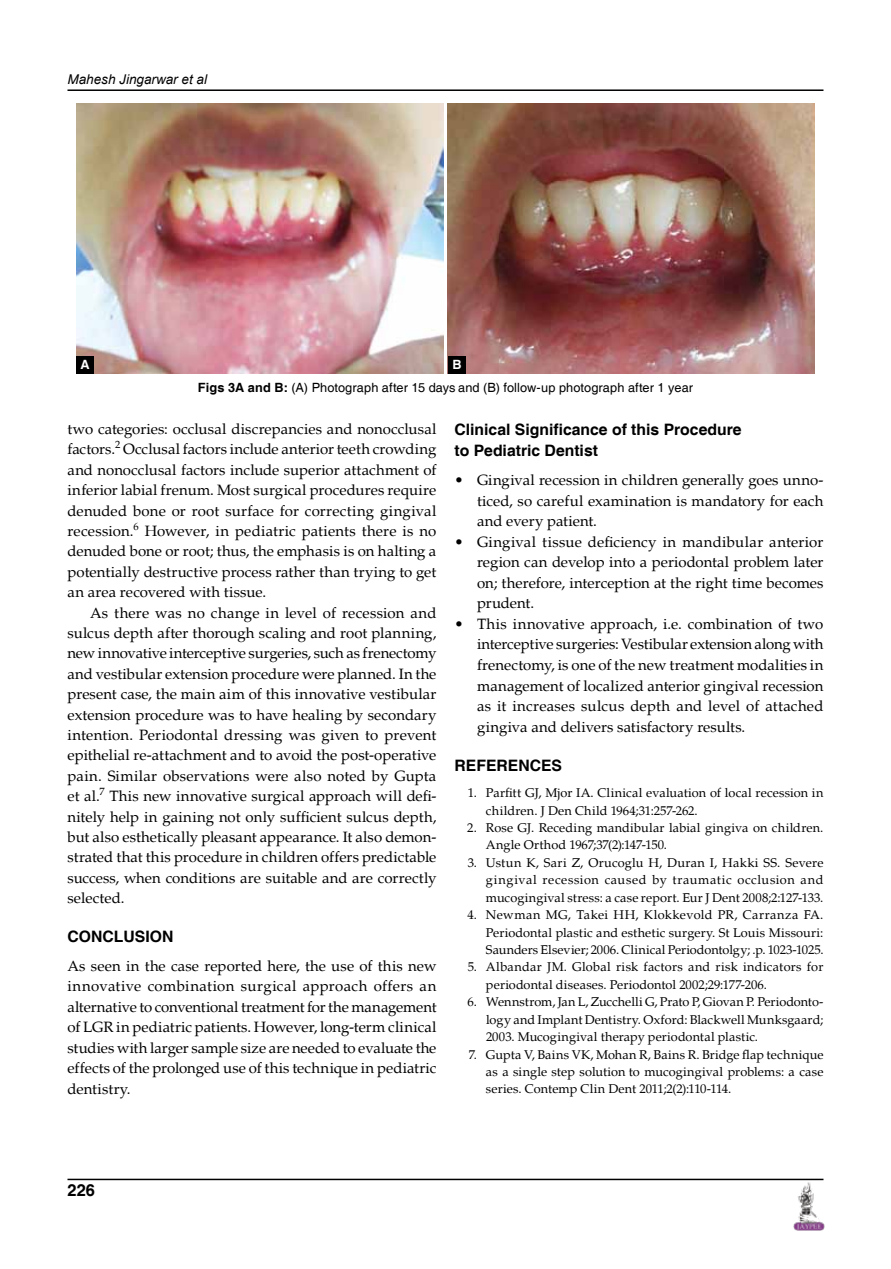
<style>
.page{position:relative;width:891px;height:1269px;background:#fff}
.page>*{position:absolute;margin:0;border:0;box-sizing:border-box;transform-origin:0 0}
.t1{font:700 16.5px "Helvetica";color:#000}
.t2{font:700 15.75px/21px "Helvetica";color:#000}
.t3{font:15px/20.4px "Palatino";color:#000;text-align:justify}
.t4{font:italic 13.5px "Arial";color:#000}
.t5{font:12.75px/17.4px "Palatino";letter-spacing:.01em;color:#000;text-align:justify}
.t6{font:12.75px "Helvetica";letter-spacing:.01em;color:#000}
.t7{font:700 12.75px "Helvetica";color:#fff}
.s1{font-weight:700}
</style>
<div class="page">
<hr style="left:68px;top:89px;width:756px;height:2px;background:#000">
<hr style="left:68px;top:1179px;width:756px;height:1px;background:#000">
<img style="left:794px;top:1182px;width:30px;height:49px">
<img style="left:76px;top:104px;width:367px;height:270px">
<img style="left:448px;top:104px;width:367px;height:270px">
<div style="left:76px;top:356px;width:18px;height:18px;background:#000"></div>
<div style="left:448px;top:356px;width:18px;height:18px;background:#000"></div>
<p class="t4" style="left:68px;top:70px;width:141px">Mahesh Jingarwar et al</p>
<p class="t7" style="left:81px;top:356px;width:11px">A</p>
<p class="t7" style="left:452px;top:356px;width:11px">B</p>
<p class="t6" style="left:198px;top:380px;width:497px"><span class="s1">Figs 3A and B:</span> (A) Photograph after 15 days and (B) follow-up photograph after 1 year</p>
<p class="t3" style="left:67px;top:419px;width:371px">two categories: occlusal discrepancies and nonocclusal factors.<sup>2</sup> Occlusal factors include anterior teeth crowding and nonocclusal factors include superior attachment of inferior labial frenum. Most surgical procedures require denuded bone or root surface for correcting gingival recession.<sup>6</sup> However, in pediatric patients there is no denuded bone or root; thus, the emphasis is on halting a potentially destructive process rather than trying to get an area recovered with tissue.</p>
<p class="t3" style="left:67px;top:603px;width:371px;text-indent:23px">As there was no change in level of recession and sulcus depth after thorough scaling and root planning, new innovative interceptive surgeries, such as frenectomy and vestibular extension procedure were planned. In the present case, the main aim of this innovative vestibular extension procedure was to have healing by secondary intention. Periodontal dressing was given to prevent epithelial re-attachment and to avoid the post-operative pain. Similar observations were also noted by Gupta et al.<sup>7</sup> This new innovative surgical approach will defi&shy;nitely help in gaining not only sufficient sulcus depth, but also esthetically pleasant appearance. It also demon&shy;strated that this procedure in children offers predictable success, when conditions are suitable and are correctly selected.</p>
<p class="t2" style="left:68px;top:926px;width:107px">CONCLUSION</p>
<p class="t3" style="left:68px;top:956px;width:371px">As seen in the case reported here, the use of this new innovative combination surgical approach offers an alternative to conventional treatment for the management of LGR in pediatric patients. However, long-term clinical studies with larger sample size are needed to evaluate the effects of the prolonged use of this technique in pediatric dentistry.</p>
<p class="t2" style="left:454px;top:419px;width:289px">Clinical Significance of this Procedure to Pediatric Dentist</p>
<p class="t3" style="left:477px;top:470px;width:348px;text-indent:-22px">• Gingival recession in children generally goes unno&shy;ticed, so careful examination is mandatory for each and every patient.</p>
<p class="t3" style="left:477px;top:532px;width:348px;text-indent:-22px">• Gingival tissue deficiency in mandibular anterior region can develop into a periodontal problem later on; therefore, interception at the right time becomes prudent.</p>
<p class="t3" style="left:477px;top:614px;width:348px;text-indent:-22px">• This innovative approach, i.e. combination of two interceptive surgeries: Vestibular extension along with frenectomy, is one of the new treatment modalities in management of localized anterior gingival recession as it increases sulcus depth and level of attached gingiva and delivers satisfactory results.</p>
<p class="t2" style="left:454px;top:755px;width:109px">REFERENCES</p>
<p class="t5" style="left:486px;top:784px;width:339px;text-indent:-18px">1. Parfitt GJ, Mjor IA. Clinical evaluation of local recession in children. J Den Child 1964;31:257-262.</p>
<p class="t5" style="left:486px;top:819px;width:339px;text-indent:-19px">2. Rose GJ. Receding mandibular labial gingiva on children.<br>Angle Orthod 1967;37(2):147-150.</p>
<p class="t5" style="left:486px;top:854px;width:339px;text-indent:-18px">3. Ustun K, Sari Z, Orucoglu H, Duran I, Hakki SS. Severe gingival recession caused by traumatic occlusion and mucogingival stress: a case report. Eur J Dent 2008;2:127-133.</p>
<p class="t5" style="left:486px;top:906px;width:339px;text-indent:-19px">4. Newman MG, Takei HH, Klokkevold PR, Carranza FA.<br>Periodontal plastic and esthetic surgery. St Louis Missouri:<br>Saunders Elsevier; 2006. Clinical Periodontolgy; .p. 1023-1025.</p>
<p class="t5" style="left:486px;top:959px;width:339px;text-indent:-18px">5. Albandar JM. Global risk factors and risk indicators for periodontal diseases. Periodontol 2002;29:177-206.</p>
<p class="t5" style="left:486px;top:994px;width:339px;text-indent:-18px">6. Wennstrom, Jan L, Zucchelli G, Prato P, Giovan P. Periodonto&shy;logy and Implant Dentistry. Oxford: Blackwell Munksgaard; 2003. Mucogingival therapy periodontal plastic.</p>
<p class="t5" style="left:486px;top:1046px;width:339px;text-indent:-17px">7. Gupta V, Bains VK, Mohan R, Bains R. Bridge flap technique as a single step solution to mucogingival problems: a case series. Contemp Clin Dent 2011;2(2):110-114.</p>
<p class="t1" style="left:68px;top:1180px;width:29px">226</p>
</div>
